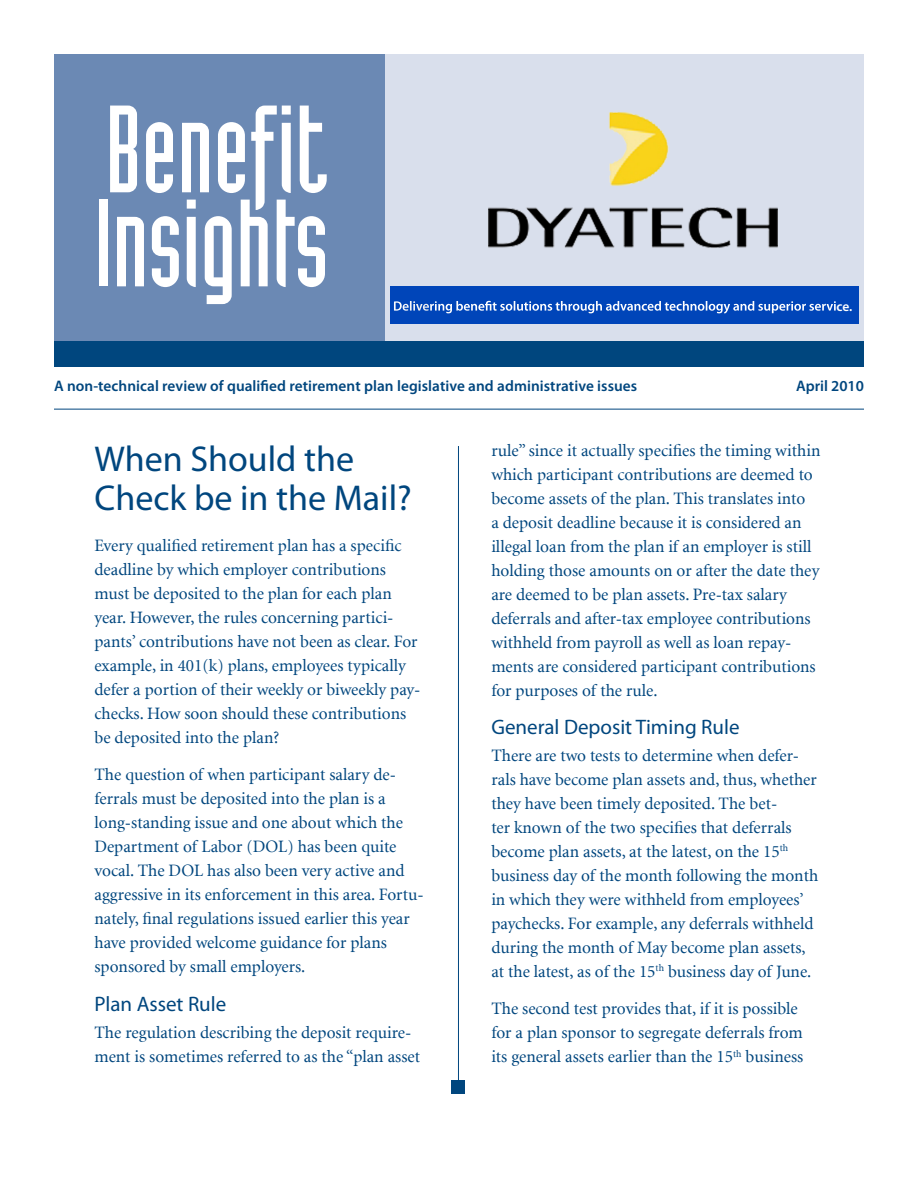
<style>
.page{position:relative;width:918px;height:1188px;background:#fff}
.page>*{position:absolute;margin:0;border:0;box-sizing:border-box;transform-origin:0 0}
.t1{font:121.5px/94.1px "Industria Solid";color:#fff}
.headline{font:36px/39px "Myriad Pro";color:#00467e}
.subhead{font:21px "Myriad Pro";color:#00467e}
.body{font:17.25px/24px "Minion";color:#00467e}
.t2{font:600 15.3px "Myriad Pro";letter-spacing:.005em;color:#00467e}
.t3{font:600 13.5px "Myriad Pro";letter-spacing:-.005em;color:#fff}
.s1{font-family:"Industria Solid A"}
</style>
<div class="page">
<hr style="left:458px;top:446px;width:1px;height:648px;background:#00467e">
<div style="left:452px;top:1080px;width:13px;height:14px;background:#00467e"></div>
<hr style="left:54px;top:409px;width:810px;height:1px;background:#00467e">
<div style="left:387px;top:56px;width:475px;height:291px;background:#d9dfec"></div>
<div style="left:56px;top:56px;width:327px;height:291px;background:#6b89b4"></div>
<div style="left:54px;top:341px;width:810px;height:25px;background:#00467e"></div>
<div style="left:390px;top:287px;width:469px;height:37px;background:#0045b9"></div>
<img style="left:488px;top:112px;width:290px;height:136px">
<p class="t1" style="left:95px;top:102px;width:236px"><span class="s1">Benefit<br></span>Insights</p>
<p class="t3" style="left:393px;top:297px;width:461px">Delivering benefit solutions through advanced technology and superior service.</p>
<p class="t2" style="left:54px;top:376px;width:585px">A non-technical review of qualified retirement plan legislative and administrative issues</p>
<p class="t2" style="left:796px;top:376px;width:69px">April 2010</p>
<p class="headline" style="left:94px;top:439px;width:319px">When Should the<br>Check be in the Mail?</p>
<p class="body" style="left:94px;top:534px;width:328px">Every qualified retirement plan has a specific deadline by which employer contributions must be deposited to the plan for each plan year. However, the rules concerning partici&shy;pants’ contributions have not been as clear. For example, in 401(k) plans, employees typically defer a portion of their weekly or biweekly pay&shy;checks. How soon should these contributions be deposited into the plan?</p>
<p class="body" style="left:94px;top:763px;width:331px">The question of when participant salary de&shy;ferrals must be deposited into the plan is a long-standing issue and one about which the Department of Labor (DOL) has been quite vocal. The DOL has also been very active and aggressive in its enforcement in this area. Fortu&shy;nately, final regulations issued earlier this year have provided welcome guidance for plans sponsored by small employers.</p>
<p class="subhead" style="left:94px;top:991px;width:133px">Plan Asset Rule</p>
<p class="body" style="left:94px;top:1021px;width:327px">The regulation describing the deposit require&shy;ment is sometimes referred to as the “plan asset</p>
<p class="body" style="left:491px;top:439px;width:331px">rule” since it actually specifies the timing within which participant contributions are deemed to become assets of the plan. This translates into<br>a deposit deadline because it is considered an illegal loan from the plan if an employer is still holding those amounts on or after the date they are deemed to be plan assets. Pre-tax salary deferrals and after-tax employee contributions withheld from payroll as well as loan repay&shy;ments are considered participant contributions for purposes of the rule.</p>
<p class="subhead" style="left:491px;top:714px;width:250px">General Deposit Timing Rule</p>
<p class="body" style="left:491px;top:744px;width:328px">There are two tests to determine when defer&shy;rals have become plan assets and, thus, whether they have been timely deposited. The bet-<br>ter known of the two specifies that deferrals become plan assets, at the latest, on the 15<sup>th </sup>business day of the month following the month in which they were withheld from employees’ paychecks. For example, any deferrals withheld during the month of May become plan assets, at the latest, as of the 15<sup>th</sup> business day of June.</p>
<p class="body" style="left:491px;top:998px;width:313px">The second test provides that, if it is possible for a plan sponsor to segregate deferrals from its general assets earlier than the 15<sup>th</sup> business</p>
</div>
